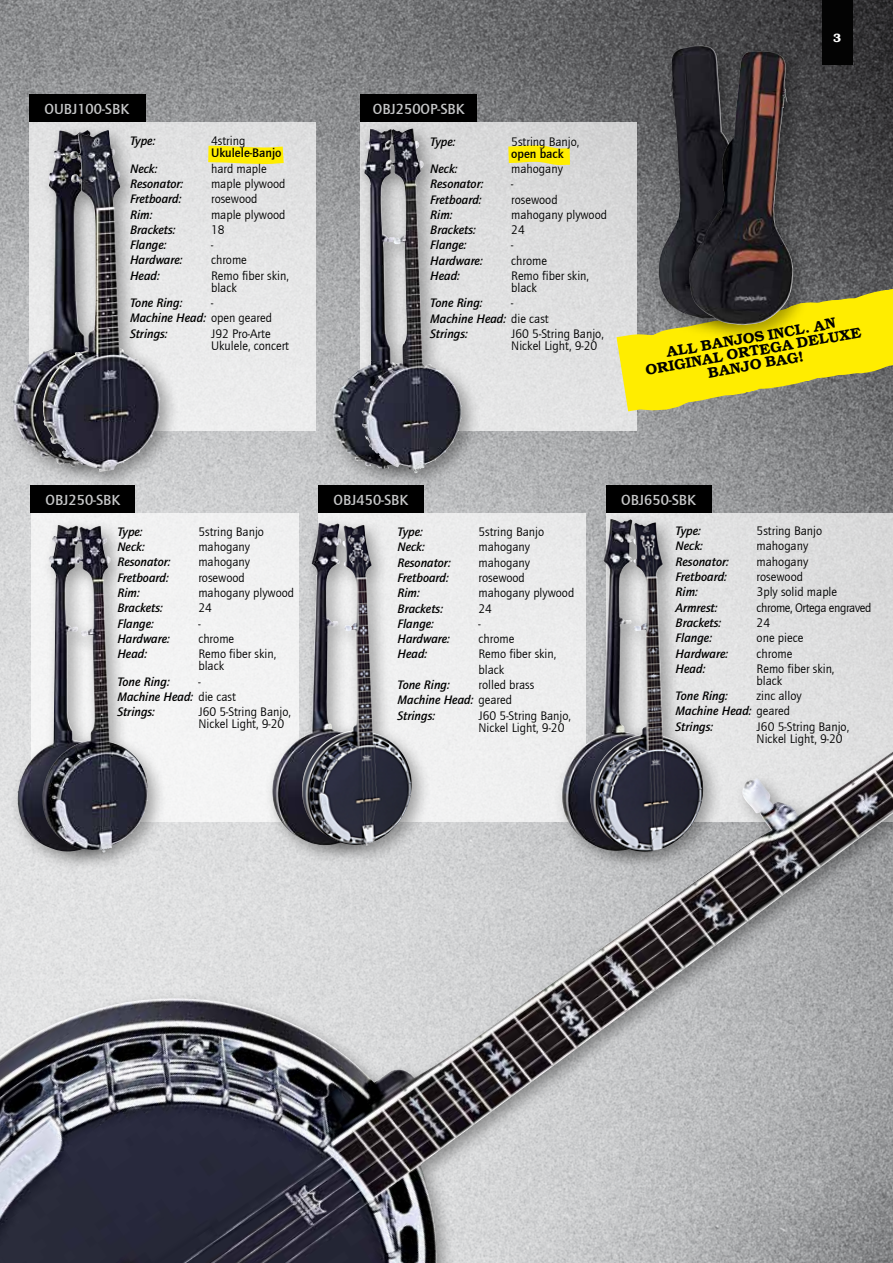
<style>
.page{position:relative;width:893px;height:1263px;background:#fff}
.page>*{position:absolute;margin:0;border:0;box-sizing:border-box;transform-origin:0 0}
.t1{font:700 15px "Quay";color:#c6c7c8}
.t2{font:600 15px/13.5px "Bookman EF";color:#000;text-align:center}
.t3{font:12.75px/12px "Quay";color:#000}
.t4{font:italic 500 12.75px/15.3px "Quay Sans EF";color:#000}
.t5{font:12.75px "Quay";letter-spacing:-.03em;color:#000}
.t6{font:700 12.75px "Quay";color:#000}
.t7{font:600 12px "Bookman";color:#fff}
.s1{font-family:"Quay";font-weight:400;font-style:normal}
</style>
<div class="page">
<img style="left:0;top:0;width:893px;height:509px">
<div style="left:360px;top:122px;width:277px;height:308px;background:#dcdddd"></div>
<svg style="left:494px;top:138px;width:92px;height:38px"></svg>
<div style="left:29px;top:122px;width:286px;height:308px;background:#e7e8e8"></div>
<svg style="left:192px;top:137px;width:108px;height:35px"></svg>
<svg style="left:539px;top:237px;width:354px;height:258px"></svg>
<div style="left:5px;top:123px;width:145px;height:363px;background:#000;opacity:.35"></div>
<img style="left:12px;top:130px;width:23px;height:324px">
<div style="left:35px;top:123px;width:145px;height:368px;background:#000;opacity:.35"></div>
<img style="left:43px;top:130px;width:65px;height:310px">
<div style="left:325px;top:121px;width:127px;height:367px;background:#000;opacity:.35"></div>
<img style="left:332px;top:130px;width:23px;height:320px">
<div style="left:355px;top:121px;width:126px;height:371px;background:#000;opacity:.35"></div>
<img style="left:385px;top:129px;width:28px;height:237px">
<div style="left:29px;top:95px;width:116px;height:27px;background:#000"></div>
<div style="left:360px;top:95px;width:117px;height:27px;background:#000"></div>
<div style="left:31px;top:486px;width:104px;height:27px;background:#000"></div>
<div style="left:606px;top:486px;width:105px;height:27px;background:#000"></div>
<div style="left:318px;top:486px;width:106px;height:27px;background:#000"></div>
<div style="left:651px;top:38px;width:131px;height:301px;background:#000;opacity:.35"></div>
<img style="left:659px;top:46px;width:22px;height:250px">
<div style="left:681px;top:43px;width:132px;height:302px;background:#000;opacity:.35"></div>
<img style="left:689px;top:51px;width:104px;height:274px">
<div style="left:0;top:509px;width:893px;height:754px;background:#000;opacity:.35"></div>
<img style="left:0;top:751px;width:893px;height:512px">
<div style="left:10px;top:518px;width:130px;height:353px;background:#ddddde"></div>
<img style="left:17px;top:525px;width:18px;height:326px">
<div style="left:35px;top:519px;width:132px;height:352px;background:#000;opacity:.35"></div>
<img style="left:73px;top:526px;width:27px;height:182px">
<div style="left:822px;top:0;width:31px;height:65px;background:#030303"></div>
<p class="t1" style="left:45px;top:101px;width:86px">OUBJ100-SBK</p>
<p class="t1" style="left:373px;top:101px;width:93px">OBJ250OP-SBK</p>
<p class="t4" style="left:130px;top:134px;width:27px">Type:</p>
<p class="t3" style="left:211px;top:135px;width:36px">4string</p>
<p class="t6" style="left:211px;top:146px;width:72px">Ukulele-Banjo</p>
<p class="t4" style="left:130px;top:161px;width:29px">Neck:</p>
<p class="t3" style="left:211px;top:162px;width:57px">hard maple</p>
<p class="t4" style="left:130px;top:176px;width:55px">Resonator:</p>
<p class="t3" style="left:211px;top:178px;width:76px">maple plywood</p>
<p class="t4" style="left:130px;top:191px;width:53px">Fretboard:</p>
<p class="t3" style="left:211px;top:193px;width:48px">rosewood</p>
<p class="t4" style="left:130px;top:207px;width:24px">Rim:</p>
<p class="t3" style="left:211px;top:208px;width:76px">maple plywood</p>
<p class="t4" style="left:130px;top:222px;width:47px">Brackets:</p>
<p class="t3" style="left:211px;top:224px;width:15px">18</p>
<p class="t4" style="left:130px;top:237px;width:38px">Flange:</p>
<p class="t3" style="left:211px;top:239px;width:4px">-</p>
<p class="t4" style="left:130px;top:253px;width:54px">Hardware:</p>
<p class="t3" style="left:211px;top:254px;width:37px">chrome</p>
<p class="t4" style="left:130px;top:268px;width:31px">Head:</p>
<p class="t3" style="left:211px;top:270px;width:79px">Remo fiber skin, black</p>
<p class="t4" style="left:130px;top:295px;width:54px">Tone Ring:</p>
<p class="t3" style="left:211px;top:297px;width:4px">-</p>
<p class="t4" style="left:130px;top:311px;width:144px">Machine Head: <span class="s1">open geared<br></span>Strings:</p>
<p class="t3" style="left:211px;top:327px;width:80px">J92 Pro-Arte<br>Ukulele, concert</p>
<p class="t4" style="left:430px;top:134px;width:27px">Type:</p>
<p class="t3" style="left:511px;top:135px;width:70px">5string Banjo,</p>
<p class="t6" style="left:511px;top:146px;width:54px">open back</p>
<p class="t4" style="left:430px;top:161px;width:29px">Neck:</p>
<p class="t3" style="left:511px;top:163px;width:53px">mahogany</p>
<p class="t4" style="left:430px;top:176px;width:55px">Resonator:</p>
<p class="t3" style="left:511px;top:178px;width:4px">-</p>
<p class="t4" style="left:430px;top:192px;width:53px">Fretboard:</p>
<p class="t3" style="left:511px;top:193px;width:48px">rosewood</p>
<p class="t4" style="left:430px;top:207px;width:24px">Rim:</p>
<p class="t3" style="left:511px;top:209px;width:97px">mahogany plywood</p>
<p class="t4" style="left:430px;top:222px;width:47px">Brackets:</p>
<p class="t3" style="left:511px;top:224px;width:15px">24</p>
<p class="t4" style="left:430px;top:238px;width:38px">Flange:</p>
<p class="t3" style="left:511px;top:239px;width:4px">-</p>
<p class="t4" style="left:430px;top:253px;width:54px">Hardware:</p>
<p class="t3" style="left:511px;top:255px;width:37px">chrome</p>
<p class="t4" style="left:430px;top:268px;width:31px">Head:</p>
<p class="t3" style="left:511px;top:270px;width:79px">Remo fiber skin, black</p>
<p class="t4" style="left:430px;top:296px;width:54px">Tone Ring:</p>
<p class="t3" style="left:511px;top:297px;width:4px">-</p>
<p class="t4" style="left:430px;top:311px;width:120px">Machine Head: <span class="s1">die cast<br></span>Strings:</p>
<p class="t3" style="left:511px;top:328px;width:94px">J60 5-String Banjo,<br>Nickel Light, 9-20</p>
<p class="t7" style="left:833px;top:31px;width:9px">3</p>
<p class="t2" style="left:642px;top:350px;width:220px;rotate:-10deg">ALL BANJOS INCL. AN<br>ORIGINAL ORTEGA DELUXE<br>BANJO BAG!</p>
<p class="t1" style="left:46px;top:492px;width:76px">OBJ250-SBK</p>
<p class="t1" style="left:621px;top:491px;width:76px">OBJ650-SBK</p>
<p class="t4" style="left:676px;top:523px;width:27px">Type:</p>
<p class="t3" style="left:757px;top:525px;width:67px">5string Banjo</p>
<p class="t4" style="left:676px;top:539px;width:29px">Neck:</p>
<p class="t3" style="left:757px;top:540px;width:53px">mahogany</p>
<p class="t4" style="left:676px;top:554px;width:55px">Resonator:</p>
<p class="t3" style="left:757px;top:556px;width:53px">mahogany</p>
<p class="t4" style="left:676px;top:569px;width:53px">Fretboard:</p>
<p class="t3" style="left:757px;top:571px;width:48px">rosewood</p>
<p class="t4" style="left:676px;top:585px;width:24px">Rim:</p>
<p class="t3" style="left:757px;top:586px;width:82px">3ply solid maple</p>
<p class="t4" style="left:676px;top:600px;width:44px">Armrest:</p>
<p class="t5" style="left:757px;top:600px;width:116px">chrome, Ortega engraved</p>
<p class="t4" style="left:676px;top:615px;width:47px">Brackets:</p>
<p class="t3" style="left:757px;top:617px;width:15px">24</p>
<p class="t4" style="left:676px;top:630px;width:38px">Flange:</p>
<p class="t3" style="left:757px;top:632px;width:48px">one piece</p>
<p class="t4" style="left:676px;top:646px;width:54px">Hardware:</p>
<p class="t3" style="left:757px;top:647px;width:37px">chrome</p>
<p class="t4" style="left:676px;top:661px;width:31px">Head:</p>
<p class="t3" style="left:757px;top:663px;width:79px">Remo fiber skin, black</p>
<p class="t4" style="left:676px;top:688px;width:54px">Tone Ring:</p>
<p class="t3" style="left:757px;top:690px;width:47px">zinc alloy</p>
<p class="t4" style="left:676px;top:704px;width:116px">Machine Head: <span class="s1">geared<br></span>Strings:</p>
<p class="t1" style="left:333px;top:492px;width:76px">OBJ450-SBK</p>
<p class="t4" style="left:397px;top:524px;width:27px">Type:</p>
<p class="t3" style="left:478px;top:526px;width:67px">5string Banjo</p>
<p class="t4" style="left:397px;top:539px;width:29px">Neck:</p>
<p class="t3" style="left:478px;top:541px;width:53px">mahogany</p>
<p class="t4" style="left:397px;top:555px;width:55px">Resonator:</p>
<p class="t3" style="left:478px;top:556px;width:53px">mahogany</p>
<p class="t4" style="left:397px;top:570px;width:53px">Fretboard:</p>
<p class="t3" style="left:478px;top:572px;width:48px">rosewood</p>
<p class="t4" style="left:397px;top:585px;width:24px">Rim:</p>
<p class="t3" style="left:478px;top:587px;width:97px">mahogany plywood</p>
<p class="t4" style="left:397px;top:601px;width:47px">Brackets:</p>
<p class="t3" style="left:478px;top:602px;width:15px">24</p>
<p class="t4" style="left:397px;top:616px;width:38px">Flange:</p>
<p class="t3" style="left:478px;top:618px;width:4px">-</p>
<p class="t4" style="left:397px;top:631px;width:54px">Hardware:</p>
<p class="t3" style="left:478px;top:633px;width:37px">chrome</p>
<p class="t4" style="left:397px;top:647px;width:31px">Head:</p>
<p class="t3" style="left:478px;top:647px;width:79px;line-height:15.3px">Remo fiber skin, black</p>
<p class="t4" style="left:397px;top:677px;width:54px">Tone Ring:</p>
<p class="t3" style="left:478px;top:679px;width:57px">rolled brass</p>
<p class="t4" style="left:397px;top:692px;width:116px">Machine Head: <span class="s1">geared<br></span>Strings:</p>
<p class="t4" style="left:117px;top:524px;width:27px">Type:</p>
<p class="t3" style="left:198px;top:526px;width:67px">5string Banjo</p>
<p class="t4" style="left:117px;top:539px;width:29px">Neck:</p>
<p class="t3" style="left:198px;top:541px;width:53px">mahogany</p>
<p class="t4" style="left:117px;top:555px;width:55px">Resonator:</p>
<p class="t3" style="left:198px;top:556px;width:53px">mahogany</p>
<p class="t4" style="left:117px;top:570px;width:53px">Fretboard:</p>
<p class="t3" style="left:198px;top:571px;width:48px">rosewood</p>
<p class="t4" style="left:117px;top:585px;width:24px">Rim:</p>
<p class="t3" style="left:198px;top:587px;width:97px">mahogany plywood</p>
<p class="t4" style="left:117px;top:600px;width:47px">Brackets:</p>
<p class="t3" style="left:198px;top:602px;width:15px">24</p>
<p class="t4" style="left:117px;top:616px;width:38px">Flange:</p>
<p class="t3" style="left:198px;top:617px;width:4px">-</p>
<p class="t4" style="left:117px;top:631px;width:54px">Hardware:</p>
<p class="t3" style="left:198px;top:633px;width:37px">chrome</p>
<p class="t4" style="left:117px;top:646px;width:31px">Head:</p>
<p class="t3" style="left:198px;top:648px;width:79px">Remo fiber skin, black</p>
<p class="t4" style="left:117px;top:674px;width:54px">Tone Ring:</p>
<p class="t3" style="left:198px;top:675px;width:4px">-</p>
<p class="t4" style="left:117px;top:689px;width:120px">Machine Head: <span class="s1">die cast<br></span>Strings:</p>
<p class="t3" style="left:198px;top:706px;width:94px">J60 5-String Banjo,<br>Nickel Light, 9-20</p>
<p class="t3" style="left:478px;top:709px;width:94px">J60 5-String Banjo,<br>Nickel Light, 9-20</p>
<p class="t3" style="left:757px;top:721px;width:94px">J60 5-String Banjo,<br>Nickel Light, 9-20</p>
</div>
